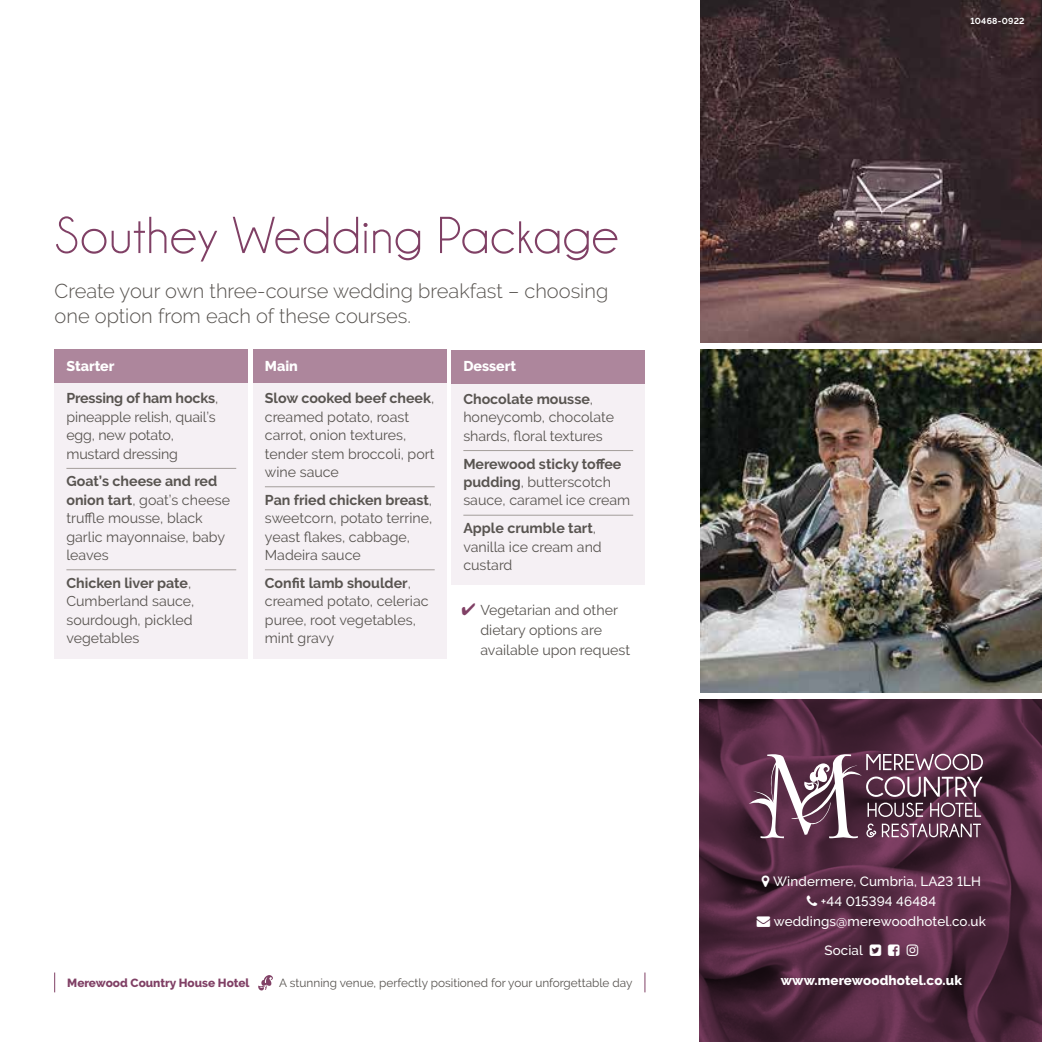
<style>
.page{position:relative;width:1042px;height:1042px;background:#fff}
.page>*{position:absolute;margin:0;border:0;box-sizing:border-box;transform-origin:0 0}
.t1{font:52.5px "Champagne&Limousines";letter-spacing:.02em;color:#804065}
.t2{font:300 20.12px/25px "Raleway";color:#585450}
.t3{font:14.17px/18.4px "Raleway";color:#585450}
.t4{font:800 14.17px "Raleway";color:#fff}
.t5{font:500 13.3px/20.1px "Raleway";letter-spacing:.01em;color:#fff;text-align:center}
.t6{font:800 13.3px "Raleway";letter-spacing:.01em;color:#fff}
.t7{font:11.72px "Raleway";color:#585450}
.t8{font:800 11.72px "Raleway";color:#804065}
.t9{font:700 8.75px "Raleway";letter-spacing:.03em;color:#fff}
.s1{font-weight:700}
.s2{color:#804065}
</style>
<div class="page">
<div style="left:55px;top:381px;width:193px;height:277px;background:#f5f0f4"></div>
<hr style="left:66px;top:468px;width:170px;height:1px;background:#a39d9a">
<hr style="left:66px;top:569px;width:170px;height:1px;background:#a39d9a">
<div style="left:253px;top:381px;width:193px;height:277px;background:#f5f0f4"></div>
<hr style="left:265px;top:486px;width:170px;height:1px;background:#a39d9a">
<hr style="left:265px;top:569px;width:170px;height:1px;background:#a39d9a">
<div style="left:451px;top:381px;width:194px;height:203px;background:#f5f0f4"></div>
<hr style="left:463px;top:450px;width:170px;height:1px;background:#a39d9a">
<hr style="left:463px;top:515px;width:170px;height:1px;background:#a39d9a">
<div style="left:55px;top:350px;width:193px;height:33px;background:#ad869c"></div>
<div style="left:253px;top:350px;width:193px;height:33px;background:#ad869c"></div>
<div style="left:451px;top:350px;width:194px;height:33px;background:#ad869c"></div>
<img style="left:699px;top:699px;width:343px;height:343px">
<svg style="left:749px;top:754px;width:234px;height:84px"></svg>
<img style="left:700px;top:350px;width:342px;height:342px">
<img style="left:700px;top:0;width:342px;height:342px">
<svg style="left:54px;top:972px;width:1px;height:20px"></svg>
<svg style="left:644px;top:972px;width:1px;height:20px"></svg>
<svg style="left:258px;top:975px;width:15px;height:15px"></svg>
<svg style="left:762px;top:875px;width:7px;height:11px"></svg>
<svg style="left:807px;top:895px;width:10px;height:11px"></svg>
<svg style="left:870px;top:945px;width:11px;height:11px"></svg>
<svg style="left:888px;top:945px;width:12px;height:11px"></svg>
<svg style="left:907px;top:945px;width:11px;height:11px"></svg>
<h1 class="t1" style="left:55px;top:206px;width:565px">Southey Wedding Package</h1>
<h2 class="t2" style="left:55px;top:278px;width:555px">Create your own three-course wedding breakfast – choosing one option from each of these courses.</h2>
<p class="t4" style="left:66px;top:357px;width:50px">Starter</p>
<p class="t4" style="left:265px;top:357px;width:34px">Main</p>
<p class="t4" style="left:463px;top:358px;width:54px">Dessert</p>
<p class="t3" style="left:66px;top:389px;width:153px"><span class="s1">Pressing of ham hocks</span>, pineapple relish, quail’s egg, new potato, mustard dressing</p>
<p class="t3" style="left:66px;top:472px;width:165px"><span class="s1">Goat’s cheese and red onion tart</span>, goat’s cheese truffle mousse, black garlic mayonnaise, baby leaves</p>
<p class="t3" style="left:66px;top:574px;width:130px"><span class="s1">Chicken liver pate</span>,<br>Cumberland sauce, sourdough, pickled vegetables</p>
<p class="t3" style="left:265px;top:389px;width:171px"><span class="s1">Slow cooked beef cheek</span>, creamed potato, roast carrot, onion textures, tender stem broccoli, port wine sauce</p>
<p class="t3" style="left:265px;top:491px;width:169px"><span class="s1">Pan fried chicken breast</span>, sweetcorn, potato terrine, yeast flakes, cabbage,<br>Madeira sauce</p>
<p class="t3" style="left:265px;top:574px;width:165px"><span class="s1">Confit lamb shoulder</span>, creamed potato, celeriac puree, root vegetables, mint gravy</p>
<p class="t3" style="left:463px;top:390px;width:152px"><span class="s1">Chocolate mousse</span>, honeycomb, chocolate shards, floral textures</p>
<p class="t3" style="left:463px;top:454px;width:168px"><span class="s1">Merewood sticky toffee pudding</span>, butterscotch sauce, caramel ice cream</p>
<p class="t3" style="left:463px;top:519px;width:140px"><span class="s1">Apple crumble tart</span>, vanilla ice cream and custard</p>
<p class="t3" style="left:480px;top:600px;width:151px;line-height:20.1px;text-indent:-19px"><span class="s2">✔</span> Vegetarian and other dietary options are available upon request</p>
<p class="t9" style="left:970px;top:16px;width:56px">10468-0922</p>
<p class="t5" style="left:773px;top:871px;width:209px">Windermere, Cumbria, LA23 1LH +44 015394 46484</p>
<p class="t5" style="left:757px;top:911px;width:231px">→ weddings@merewoodhotel.co.uk</p>
<p class="t5" style="left:824px;top:940px;width:40px">Social</p>
<p class="t8" style="left:67px;top:976px;width:184px">Merewood Country House Hotel</p>
<p class="t7" style="left:279px;top:976px;width:355px">A stunning venue, perfectly positioned for your unforgettable day</p>
<p class="t6" style="left:781px;top:972px;width:183px">www.merewoodhotel.co.uk</p>
</div>
